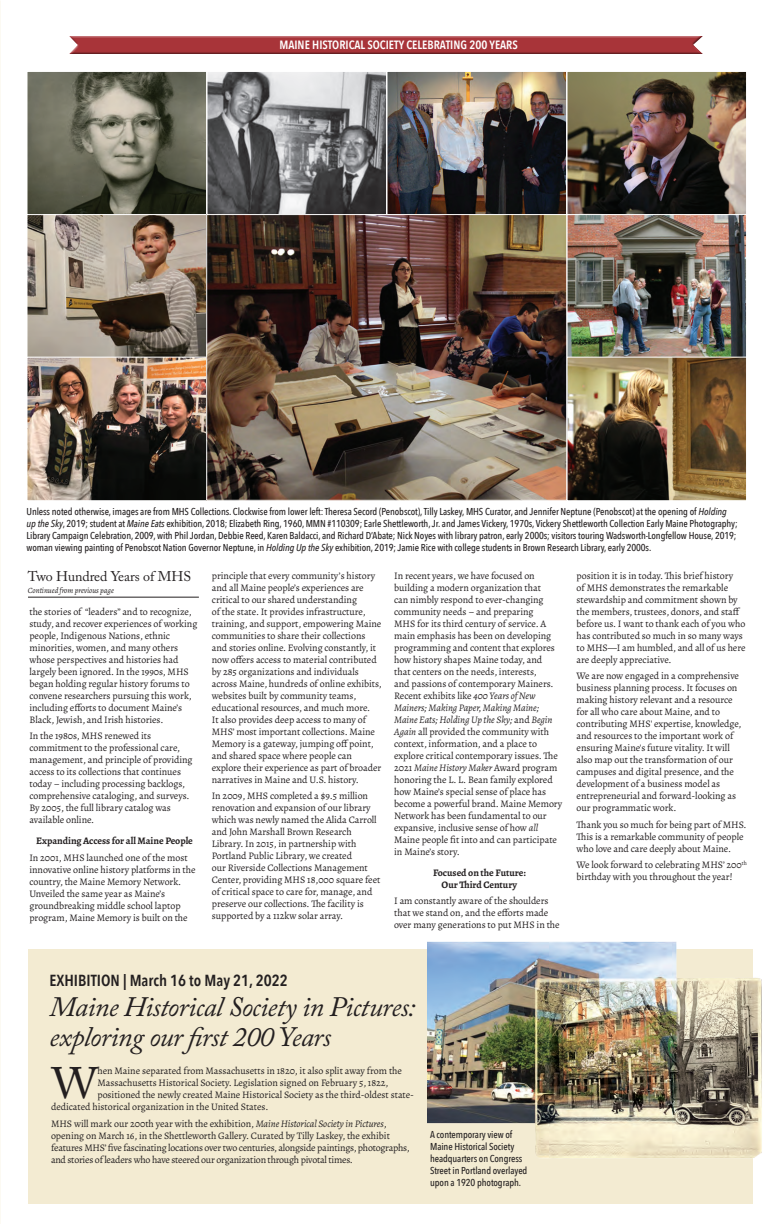
<style>
.page{position:relative;width:783px;height:1224px;background:#fff}
.page>*{position:absolute;margin:0;border:0;box-sizing:border-box;transform-origin:0 0}
.Body_Copy{font:43.8px "Adobe Caslon Pro";color:#231f20}
.Headline_Adobe_Caslo{font:italic 28px/30px "Adobe Caslon Pro";letter-spacing:-.02em;color:#231f20}
.Kicker_overline{font:600 16px "Avenir Next Condensed";color:#231f20}
.Body_Copy-2{font:14px "Adobe Caslon Pro";letter-spacing:-.005em;color:#231f20}
.t1{font:600 12px "Avenir Next Condensed";color:#fff}
.Body_Copy-3{font:10px/12px "Alegreya";letter-spacing:-.005em;color:#231f20}
.Captions{font:500 10px/12px "Avenir Next Condensed";letter-spacing:-.01em;color:#231f20}
.Body_Copy-4{font:10px/12px "Alegreya";letter-spacing:-.025em;color:#231f20}
.Breaker_Head{font:700 10px/12px "Alegreya";letter-spacing:-.005em;color:#231f20;text-align:center}
.Body_Copy-5{font:italic 8px "Alegreya";letter-spacing:-.005em;color:#231f20}
.s1{font-style:italic}
</style>
<div class="page">
<img style="left:29px;top:73px;width:716px;height:426px">
<div style="left:207px;top:71px;width:180px;height:144px;border:1px solid #fff"></div>
<div style="left:28px;top:950px;width:724px;height:254px;background:#f3ebd2"></div>
<div style="left:69px;top:35px;width:635px;height:21px;background:#231f20;opacity:.5"></div>
<div style="left:27px;top:71px;width:180px;height:144px;border:1px solid #fff"></div>
<div style="left:27px;top:214px;width:180px;height:145px;border:1px solid #fff"></div>
<div style="left:27px;top:357px;width:180px;height:144px;border:1px solid #fff"></div>
<div style="left:567px;top:71px;width:180px;height:144px;border:1px solid #fff"></div>
<div style="left:567px;top:214px;width:180px;height:145px;border:1px solid #fff"></div>
<div style="left:567px;top:357px;width:180px;height:144px;border:1px solid #fff"></div>
<div style="left:387px;top:71px;width:180px;height:144px;border:1px solid #fff"></div>
<img style="left:428px;top:941px;width:334px;height:230px">
<hr style="left:28px;top:597px;width:171px;height:1px;background:#231f20">
<div style="left:206px;top:214px;width:361px;height:287px;border:1px solid #fff"></div>
<p class="t1" style="left:279px;top:34px;width:240px">MAINE HISTORICAL SOCIETY CELEBRATING 200 YEARS</p>
<p class="Captions" style="left:27px;top:506px;width:713px">Unless noted otherwise, images are from MHS Collections. Clockwise from lower left: Theresa Secord (Penobscot), Tilly Laskey, MHS Curator, and Jennifer Neptune (Penobscot) at the opening of <span class="s1">Holding up the Sky</span>, 2019; student at <span class="s1">Maine Eats</span> exhibition, 2018; Elizabeth Ring, 1960, MMN #110309; Earle Shettleworth, Jr. and James Vickery, 1970s, Vickery Shettleworth Collection Early Maine Photography; Library Campaign Celebration, 2009, with Phil Jordan, Debbie Reed, Karen Baldacci, and Richard D’Abate; Nick Noyes with library patron, early 2000s; visitors touring Wadsworth-Longfellow House, 2019; woman viewing painting of Penobscot Nation Governor Neptune, in <span class="s1">Holding Up the Sky</span> exhibition, 2019; Jamie Rice with college students in Brown Research Library, early 2000s.</p>
<p class="Body_Copy-2" style="left:28px;top:568px;width:165px">Two Hundred Years of MHS</p>
<p class="Body_Copy-5" style="left:28px;top:584px;width:88px">Continued from previous page</p>
<p class="Body_Copy-3" style="left:29px;top:606px;width:169px">the stories of “leaders” and to recognize, study, and recover experiences of working people, Indigenous Nations, ethnic minorities, women, and many others whose perspectives and histories had largely been ignored. In the 1990s, MHS began holding regular history forums to convene researchers pursuing this work, including efforts to document Maine’s Black, Jewish, and Irish histories.</p>
<p class="Body_Copy-3" style="left:29px;top:730px;width:165px">In the 1980s, MHS renewed its commitment to the professional care, management, and principle of providing access to its collections that continues today – including processing backlogs, comprehensive cataloging, and surveys.<br>By 2005, the full library catalog was available online.</p>
<p class="Breaker_Head" style="left:36px;top:835px;width:158px">Expanding Access for all Maine People</p>
<p class="Body_Copy-3" style="left:29px;top:852px;width:168px">In 2001, MHS launched one of the most innovative online history platforms in the country, the Maine Memory Network.<br>Unveiled the same year as Maine’s groundbreaking middle school laptop program, Maine Memory is built on the</p>
<p class="Body_Copy-3" style="left:212px;top:570px;width:172px">principle that every community’s history and all Maine people’s experiences are critical to our shared understanding<br>of the state. It provides infrastructure, training, and support, empowering Maine communities to share their collections and stories online. Evolving constantly, it now offers access to material contributed by 285 organizations and individuals across Maine, hundreds of online exhibits, websites built by community teams, educational resources, and much more.<br>It also provides deep access to many of MHS’ most important collections. Maine Memory is a gateway, jumping off point, and shared space where people can explore their experience as part of broader narratives in Maine and U.S. history.</p>
<p class="Body_Copy-3" style="left:212px;top:790px;width:170px">In 2009, MHS completed a $9.5 million renovation and expansion of our library which was newly named the Alida Carroll and John Marshall Brown Research Library. In 2015, in partnership with Portland Public Library, we created<br>our Riverside Collections Management Center, providing MHS 18,000 square feet of critical space to care for, manage, and preserve our collections. The facility is supported by a 112kw solar array.</p>
<p class="Body_Copy-3" style="left:394px;top:570px;width:170px">In recent years, we have focused on building a modern organization that<br>can nimbly respond to ever-changing community needs – and preparing<br>MHS for its third century of service. A main emphasis has been on developing programming and content that explores how history shapes Maine today, and<br>that centers on the needs, interests,<br>and passions of contemporary Mainers.<br>Recent exhibits like <span class="s1">400 Years of New Mainers; Making Paper, Making Maine; Maine Eats; Holding Up the Sky;</span> and <span class="s1">Begin Again</span> all provided the community with context, information, and a place to explore critical contemporary issues. The 2021 <span class="s1">Maine History Maker</span> Award program honoring the L. L. Bean family explored how Maine’s special sense of place has become a powerful brand. Maine Memory Network has been fundamental to our expansive, inclusive sense of how <span class="s1">all </span>Maine people fit into and can participate in Maine’s story.</p>
<p class="Breaker_Head" style="left:433px;top:866px;width:94px">Focused on the Future:<br>Our Third Century</p>
<p class="Body_Copy-3" style="left:394px;top:895px;width:167px">I am constantly aware of the shoulders that we stand on, and the efforts made over many generations to put MHS in the</p>
<p class="Body_Copy-3" style="left:577px;top:570px;width:170px">position it is in today. This brief history<br>of MHS demonstrates the remarkable stewardship and commitment shown by the members, trustees, donors, and staff before us. I want to thank each of you who has contributed so much in so many ways to MHS—I am humbled, and all of us here are deeply appreciative.</p>
<p class="Body_Copy-3" style="left:577px;top:670px;width:166px">We are now engaged in a comprehensive business planning process. It focuses on making history relevant and a resource for all who care about Maine, and to contributing MHS' expertise, knowledge, and resources to the important work of ensuring Maine's future vitality. It will also map out the transformation of our campuses and digital presence, and the development of a business model as entrepreneurial and forward-looking as our programmatic work.</p>
<p class="Body_Copy-3" style="left:577px;top:819px;width:171px">Thank you so much for being part of MHS.<br>This is a remarkable community of people who love and care deeply about Maine.</p>
<p class="Body_Copy-3" style="left:577px;top:859px;width:172px">We look forward to celebrating MHS’ 200<sup>th </sup>birthday with you throughout the year!</p>
<p class="Kicker_overline" style="left:50px;top:967px;width:240px">EXHIBITION | March 16 to May 21, 2022</p>
<p class="Headline_Adobe_Caslo" style="left:50px;top:991px;width:367px">Maine Historical Society in Pictures: exploring our first 200 Years</p>
<p class="Body_Copy" style="left:52px;top:1058px;width:47px">W</p>
<p class="Body_Copy-3" style="left:97px;top:1065px;width:306px">hen Maine separated from Massachusetts in 1820, it also split away from the</p>
<p class="Body_Copy-3" style="left:97px;top:1077px;width:293px">Massachusetts Historical Society. Legislation signed on February 5, 1822,</p>
<p class="Body_Copy-3" style="left:97px;top:1089px;width:318px">positioned the newly created Maine Historical Society as the third-oldest state-</p>
<p class="Body_Copy-3" style="left:51px;top:1101px;width:219px">dedicated historical organization in the United States.</p>
<p class="Body_Copy-4" style="left:51px;top:1118px;width:360px">MHS will mark our 200th year with the exhibition, <span class="s1">Maine Historical Society in Pictures</span>, opening on March 16, in the Shettleworth Gallery. Curated by Tilly Laskey, the exhibit features MHS’ five fascinating locations over two centuries, alongside paintings, photographs, and stories of leaders who have steered our organization through pivotal times.</p>
<p class="Captions" style="left:430px;top:1128px;width:99px">A contemporary view of<br>Maine Historical Society headquarters on Congress<br>Street in Portland overlayed upon a 1920 photograph.</p>
</div>
